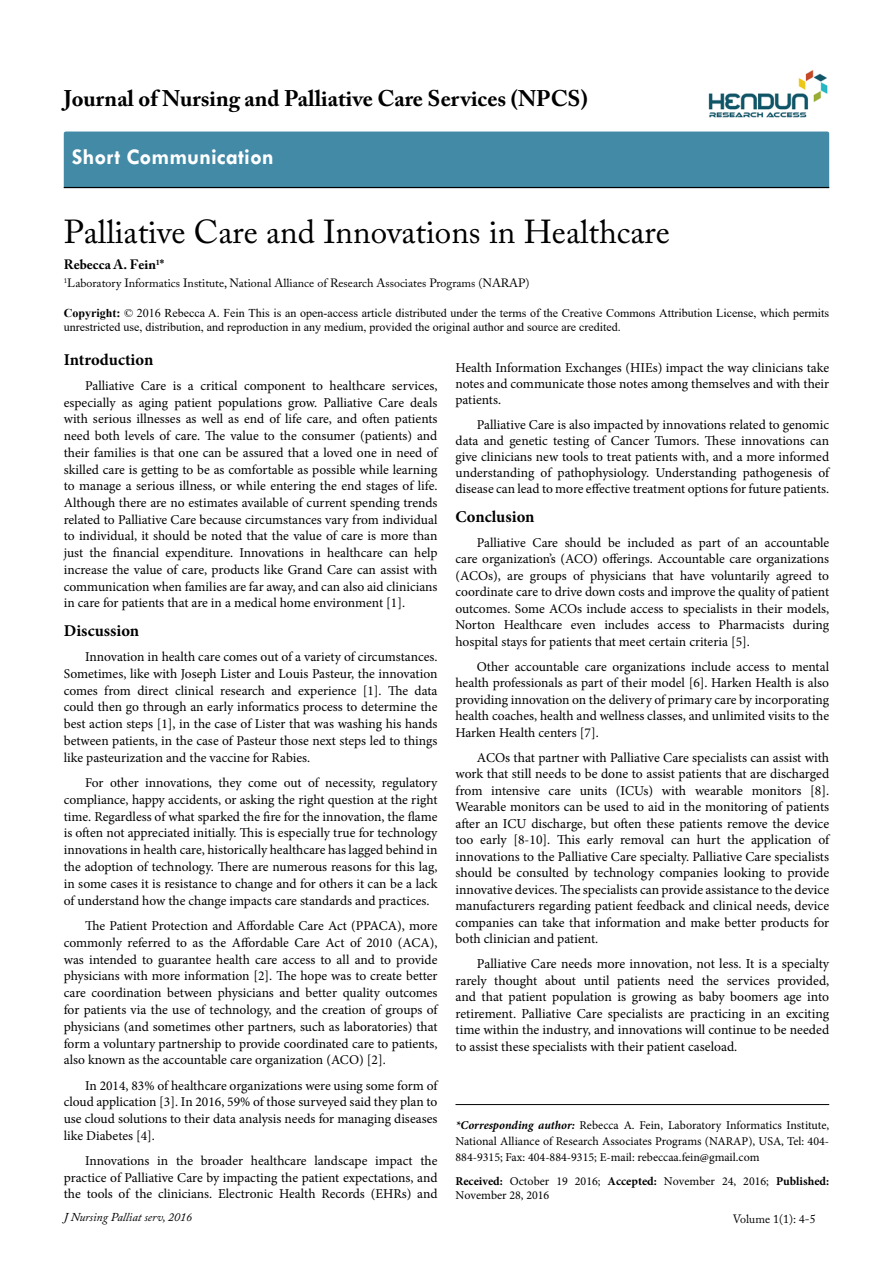
<style>
.page{position:relative;width:893px;height:1263px;background:#fff}
.page>*{position:absolute;margin:0;border:0;box-sizing:border-box;transform-origin:0 0}
.t1{font:33px "Adobe Caslon Pro";color:#000}
.t2{font:700 22.5px "Adobe Caslon Pro";color:#000}
.t3{font:700 22.5px "Tw Cen";color:#fff}
.t4{font:700 16.5px "Minion Pro";color:#000}
.t5{font:13.65px/16.5px "Minion Pro";color:#000;text-align:justify}
.t6{font:13.5px/16.8px "Minion Pro";color:#000;text-align:justify}
.t7{font:700 13.5px "Adobe Caslon Pro";color:#000}
.t8{font:12px/15.8px "Minion Pro";color:#000;text-align:justify}
.t9{font:12px/14.4px "Times New Roman";color:#000}
.t10{font:12px "Adobe Caslon Pro";color:#000}
.t11{font:italic 12px "Adobe Caslon Pro";color:#000}
.s1{font-weight:700}
.s2{font-weight:700;font-style:italic}
</style>
<div class="page">
<div style="left:64px;top:132px;width:765px;height:55px;background:#428aa6"></div>
<hr style="left:64px;top:187px;width:765px;height:1px;background:#000">
<img style="left:708px;top:70px;width:120px;height:48px">
<hr style="left:455px;top:1104px;width:374px;height:1px;background:#000">
<h2 class="t2" style="left:64px;top:85px;width:526px">Journal of Nursing and Palliative Care Services (NPCS)</h2>
<h2 class="t3" style="left:72px;top:143px;width:204px">Short Communication</h2>
<h1 class="t1" style="left:64px;top:212px;width:608px">Palliative Care and Innovations in Healthcare</h1>
<p class="t7" style="left:64px;top:257px;width:102px">Rebecca A. Fein<sup>1</sup>*</p>
<p class="t10" style="left:64px;top:276px;width:467px"><sup>1</sup>Laboratory Informatics Institute, National Alliance of Research Associates Programs (NARAP)</p>
<p class="t9" style="left:64px;top:305px;width:767px"><span class="s1">Copyright:</span> © 2016 Rebecca A. Fein This is an open-access article distributed under the terms of the Creative Commons Attribution License, which permits unrestricted use, distribution, and reproduction in any medium, provided the original author and source are credited.</p>
<p class="t6" style="left:455px;top:359px;width:375px;line-height:16.2px">Health Information Exchanges (HIEs) impact the way clinicians take notes and communicate those notes among themselves and with their patients.</p>
<p class="t6" style="left:455px;top:416px;width:375px;line-height:16.2px;text-indent:21px">Palliative Care is also impacted by innovations related to genomic data and genetic testing of Cancer Tumors. These innovations can give clinicians new tools to treat patients with, and a more informed understanding of pathophysiology. Understanding pathogenesis of disease can lead to more effective treatment options for future patients.</p>
<p class="t4" style="left:455px;top:505px;width:81px">Conclusion</p>
<p class="t6" style="left:455px;top:534px;width:375px;text-indent:21px">Palliative Care should be included as part of an accountable care organization’s (ACO) offerings. Accountable care organizations (ACOs), are groups of physicians that have voluntarily agreed to coordinate care to drive down costs and improve the quality of patient outcomes. Some ACOs include access to specialists in their models, Norton Healthcare even includes access to Pharmacists during hospital stays for patients that meet certain criteria [5].</p>
<p class="t6" style="left:455px;top:658px;width:375px;text-indent:21px">Other accountable care organizations include access to mental health professionals as part of their model [6]. Harken Health is also providing innovation on the delivery of primary care by incorporating health coaches, health and wellness classes, and unlimited visits to the Harken Health centers [7].</p>
<p class="t5" style="left:455px;top:749px;width:375px;text-indent:21px">ACOs that partner with Palliative Care specialists can assist with work that still needs to be done to assist patients that are discharged from intensive care units (ICUs) with wearable monitors [8].<br>Wearable monitors can be used to aid in the monitoring of patients after an ICU discharge, but often these patients remove the device too early [8-10]. This early removal can hurt the application of innovations to the Palliative Care specialty. Palliative Care specialists should be consulted by technology companies looking to provide innovative devices. The specialists can provide assistance to the device manufacturers regarding patient feedback and clinical needs, device companies can take that information and make better products for both clinician and patient.</p>
<p class="t5" style="left:455px;top:956px;width:375px;text-indent:21px">Palliative Care needs more innovation, not less. It is a specialty rarely thought about until patients need the services provided, and that patient population is growing as baby boomers age into retirement. Palliative Care specialists are practicing in an exciting time within the industry, and innovations will continue to be needed to assist these specialists with their patient caseload.</p>
<p class="t4" style="left:64px;top:348px;width:91px">Introduction</p>
<p class="t6" style="left:64px;top:377px;width:375px;text-indent:21px">Palliative Care is a critical component to healthcare services, especially as aging patient populations grow. Palliative Care deals with serious illnesses as well as end of life care, and often patients need both levels of care. The value to the consumer (patients) and their families is that one can be assured that a loved one in need of skilled care is getting to be as comfortable as possible while learning to manage a serious illness, or while entering the end stages of life.<br>Although there are no estimates available of current spending trends related to Palliative Care because circumstances vary from individual to individual, it should be noted that the value of care is more than just the financial expenditure. Innovations in healthcare can help increase the value of care, products like Grand Care can assist with communication when families are far away, and can also aid clinicians in care for patients that are in a medical home environment [1].</p>
<p class="t4" style="left:64px;top:619px;width:77px">Discussion</p>
<p class="t6" style="left:64px;top:648px;width:375px;text-indent:21px">Innovation in health care comes out of a variety of circumstances.<br>Sometimes, like with Joseph Lister and Louis Pasteur, the innovation comes from direct clinical research and experience [1]. The data could then go through an early informatics process to determine the best action steps [1], in the case of Lister that was washing his hands between patients, in the case of Pasteur those next steps led to things like pasteurization and the vaccine for Rabies.</p>
<p class="t6" style="left:64px;top:774px;width:375px;text-indent:21px">For other innovations, they come out of necessity, regulatory compliance, happy accidents, or asking the right question at the right time. Regardless of what sparked the fire for the innovation, the flame is often not appreciated initially. This is especially true for technology innovations in health care, historically healthcare has lagged behind in the adoption of technology. There are numerous reasons for this lag, in some cases it is resistance to change and for others it can be a lack of understand how the change impacts care standards and practices.</p>
<p class="t6" style="left:64px;top:917px;width:375px;text-indent:21px">The Patient Protection and Affordable Care Act (PPACA), more commonly referred to as the Affordable Care Act of 2010 (ACA), was intended to guarantee health care access to all and to provide physicians with more information [2]. The hope was to create better care coordination between physicians and better quality outcomes for patients via the use of technology, and the creation of groups of physicians (and sometimes other partners, such as laboratories) that form a voluntary partnership to provide coordinated care to patients, also known as the accountable care organization (ACO) [2].</p>
<p class="t6" style="left:64px;top:1077px;width:375px;text-indent:21px">In 2014, 83% of healthcare organizations were using some form of cloud application [3]. In 2016, 59% of those surveyed said they plan to use cloud solutions to their data analysis needs for managing diseases like Diabetes [4].</p>
<p class="t6" style="left:64px;top:1152px;width:375px;text-indent:21px">Innovations in the broader healthcare landscape impact the practice of Palliative Care by impacting the patient expectations, and the tools of the clinicians. Electronic Health Records (EHRs) and</p>
<p class="t8" style="left:455px;top:1117px;width:375px"><span class="s2">*Corresponding author:</span> Rebecca A. Fein, Laboratory Informatics Institute, National Alliance of Research Associates Programs (NARAP), USA, Tel: 404- 884-9315; Fax: 404-884-9315; E-mail: rebeccaa.fein@gmail.com</p>
<p class="t8" style="left:455px;top:1174px;width:375px;line-height:14.4px"><span class="s1">Received:</span> October 19 2016; <span class="s1">Accepted:</span> November 24, 2016; <span class="s1">Published:<br></span>November 28, 2016</p>
<p class="t11" style="left:64px;top:1210px;width:130px">J Nursing Palliat serv, 2016</p>
<p class="t10" style="left:733px;top:1212px;width:84px">Volume 1(1): 4-5</p>
</div>
